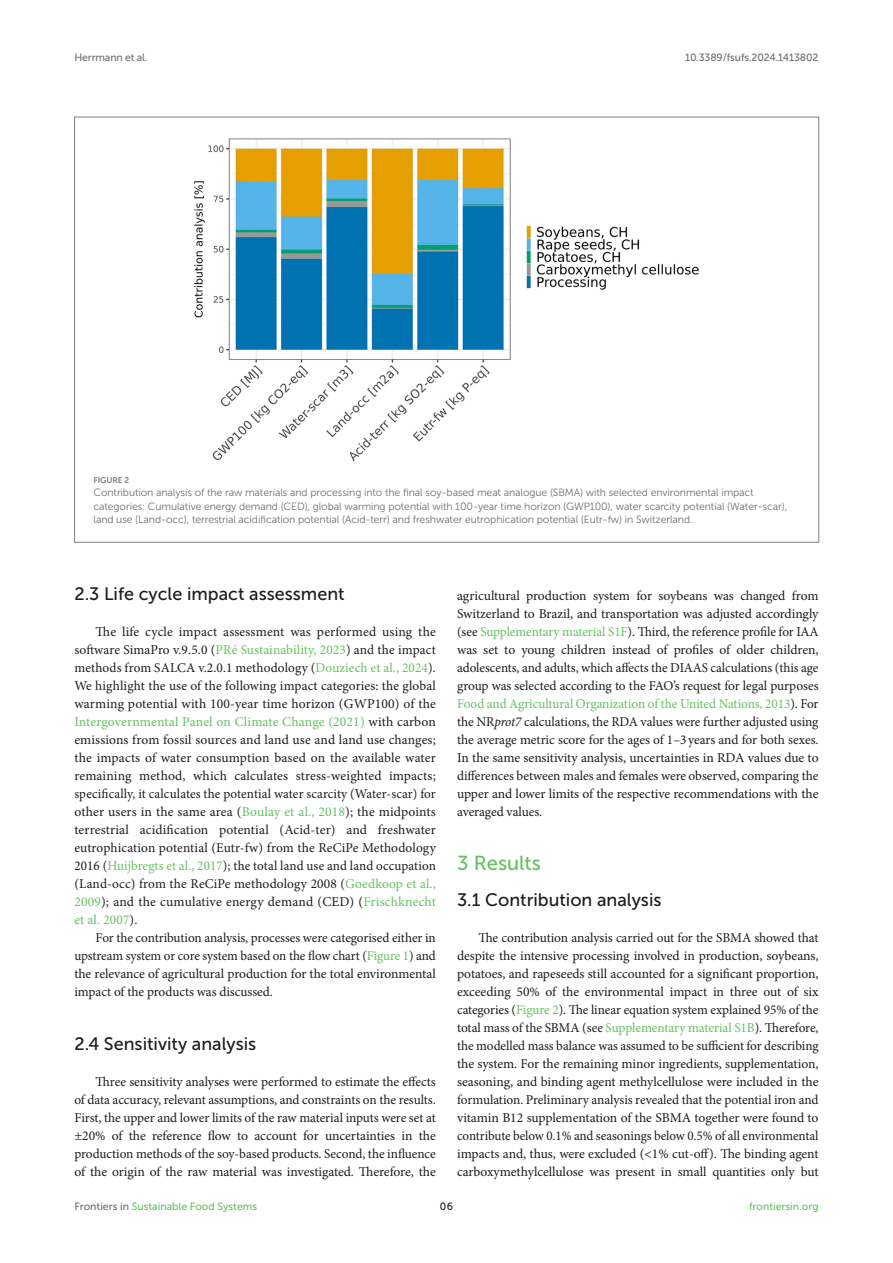
<style>
.page{position:relative;width:893px;height:1263px;background:#fff}
.page>*{position:absolute;margin:0;border:0;box-sizing:border-box;transform-origin:0 0}
.HEAD_1{font:20.25px "Museo Sans 500";color:#65c161}
.HEAD_2{font:18px "Museo Sans 500";color:#1b1c1b}
.HEAD_2_after_HEAD_1{font:18px "Museo Sans 500";color:#1b1c1b}
.TEXT_FLUSH{font:13.5px/18px "Minion Pro";letter-spacing:-.005em;color:#1b1c1b;text-align:justify}
.TEXT{font:13.5px/18px "Minion Pro";letter-spacing:-.005em;color:#1b1c1b;text-align:justify}
.FIG_LEG{font:10.5px/13.5px "Museo Sans 300";letter-spacing:-.01em;color:#706f70}
.t1{font:10.5px "Museo Sans 500";color:#65c161}
.t2{font:10.5px "Museo Sans 500";letter-spacing:-.015em;color:#706f70}
.t3{font:10.5px "Museo Sans 500";color:#1b1c1b}
.FIG_HD{font:8.25px "Museo Sans 700";letter-spacing:-.01em;color:#7e7f7f}
.s1{color:#65c161}
.s2{font-style:italic}
.s3{color:#706f70}
</style>
<div class="page">
<img style="left:194px;top:138px;width:505px;height:324px">
<p class="t2" style="left:74px;top:51px;width:74px">Herrmann et al.</p>
<p class="t2" style="left:685px;top:51px;width:135px">10.3389/fsufs.2024.1413802</p>
<p class="FIG_HD" style="left:94px;top:475px;width:37px">FIGURE 2</p>
<p class="FIG_LEG" style="left:94px;top:486px;width:695px">Contribution analysis of the raw materials and processing into the final soy-based meat analogue (SBMA) with selected environmental impact categories: Cumulative energy demand (CED), global warming potential with 100-year time horizon (GWP100), water scarcity potential (Water-scar), land use (Land-occ), terrestrial acidification potential (Acid-terr) and freshwater eutrophication potential (Eutr-fw) in Switzerland.</p>
<p class="HEAD_2" style="left:74px;top:584px;width:272px">2.3 Life cycle impact assessment</p>
<p class="TEXT_FLUSH" style="left:74px;top:623px;width:363px;text-indent:21px">The life cycle impact assessment was performed using the software SimaPro v.9.5.0 (<span class="s1">PRé Sustainability, 2023</span>) and the impact methods from SALCA v.2.0.1 methodology (<span class="s1">Douziech et al., 2024</span>).<br>We highlight the use of the following impact categories: the global warming potential with 100-year time horizon (GWP100) of the <span class="s1">Intergovernmental Panel on Climate Change (2021)</span> with carbon emissions from fossil sources and land use and land use changes; the impacts of water consumption based on the available water remaining method, which calculates stress-weighted impacts; specifically, it calculates the potential water scarcity (Water-scar) for other users in the same area (<span class="s1">Boulay et al., 2018</span>); the midpoints terrestrial acidification potential (Acid-ter) and freshwater eutrophication potential (Eutr-fw) from the ReCiPe Methodology 2016 (<span class="s1">Huijbregts et al., 2017</span>); the total land use and land occupation (Land-occ) from the ReCiPe methodology 2008 (<span class="s1">Goedkoop et al., 2009</span>); and the cumulative energy demand (CED) (<span class="s1">Frischknecht et al. 2007</span>).</p>
<p class="TEXT" style="left:74px;top:929px;width:363px;text-indent:21px">For the contribution analysis, processes were categorised either in upstream system or core system based on the flow chart (<span class="s1">Figure 1</span>) and the relevance of agricultural production for the total environmental impact of the products was discussed.</p>
<p class="HEAD_2" style="left:74px;top:1034px;width:183px">2.4 Sensitivity analysis</p>
<p class="TEXT_FLUSH" style="left:74px;top:1073px;width:363px;text-indent:21px">Three sensitivity analyses were performed to estimate the effects of data accuracy, relevant assumptions, and constraints on the results.<br>First, the upper and lower limits of the raw material inputs were set at ±20% of the reference flow to account for uncertainties in the production methods of the soy-based products. Second, the influence of the origin of the raw material was investigated. Therefore, the</p>
<p class="TEXT_FLUSH" style="left:457px;top:587px;width:363px">agricultural production system for soybeans was changed from Switzerland to Brazil, and transportation was adjusted accordingly (see <span class="s1">Supplementary material S1F</span>). Third, the reference profile for IAA was set to young children instead of profiles of older children, adolescents, and adults, which affects the DIAAS calculations (this age group was selected according to the FAO’s request for legal purposes <span class="s1">Food and Agricultural Organization of the United Nations, 2013</span>). For the NR<span class="s2">prot7</span> calculations, the RDA values were further adjusted using the average metric score for the ages of 1–3years and for both sexes.<br>In the same sensitivity analysis, uncertainties in RDA values due to differences between males and females were observed, comparing the upper and lower limits of the respective recommendations with the averaged values.</p>
<p class="HEAD_1" style="left:457px;top:852px;width:85px">3 Results</p>
<p class="HEAD_2_after_HEAD_1" style="left:457px;top:890px;width:206px">3.1 Contribution analysis</p>
<p class="TEXT_FLUSH" style="left:457px;top:929px;width:363px;text-indent:21px">The contribution analysis carried out for the SBMA showed that despite the intensive processing involved in production, soybeans, potatoes, and rapeseeds still accounted for a significant proportion, exceeding 50% of the environmental impact in three out of six categories (<span class="s1">Figure 2</span>). The linear equation system explained 95% of the total mass of the SBMA (see <span class="s1">Supplementary material S1B</span>). Therefore, the modelled mass balance was assumed to be sufficient for describing the system. For the remaining minor ingredients, supplementation, seasoning, and binding agent methylcellulose were included in the formulation. Preliminary analysis revealed that the potential iron and vitamin B12 supplementation of the SBMA together were found to contribute below 0.1% and seasonings below 0.5% of all environmental impacts and, thus, were excluded (&lt;1% cut-off). The binding agent carboxymethylcellulose was present in small quantities only but</p>
<p class="t1" style="left:74px;top:1200px;width:184px"><span class="s3">Frontiers in</span> Sustainable Food Systems</p>
<p class="t3" style="left:440px;top:1200px;width:15px">06</p>
<p class="t1" style="left:749px;top:1200px;width:71px">frontiersin.org</p>
</div>
